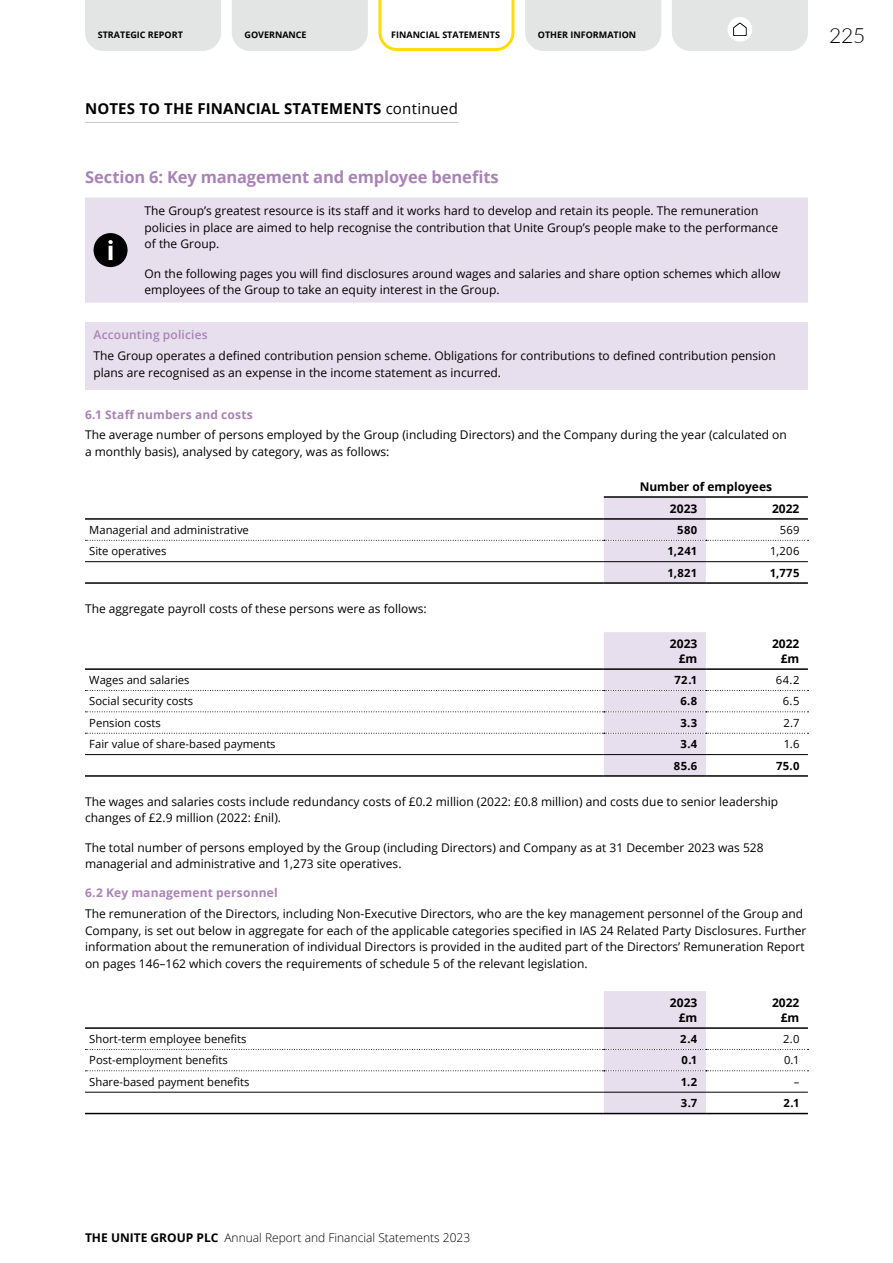
<style>
.page{position:relative;width:893px;height:1263px;background:#fff}
.page>*{position:absolute;margin:0;border:0;box-sizing:border-box;transform-origin:0 0}
.t1{font:300 21px "Lato";color:#000}
.t2{font:700 16.5px "Open Sans";letter-spacing:-.01em;color:#a983b6}
.t3{font:700 15px "Open Sans";letter-spacing:.01em;color:#000}
.t4{font:12px/16.5px "Open Sans";color:#000}
.t5{font:300 12px "Open Sans";color:#000}
.t6{font:700 12px/15px "Open Sans";color:#000;text-align:right}
.t7{font:700 12px "Open Sans";letter-spacing:.015em;color:#a983b6}
.t8{font:600 12px "Open Sans";letter-spacing:.015em;color:#a983b6}
.t9{font:11.25px "Open Sans";color:#000}
.t10{font:700 11.25px "Open Sans";letter-spacing:.035em;color:#000}
.t11{font:700 9px "Open Sans";color:#000}
.s1{font-weight:400}
.s2{font-weight:700}
</style>
<div class="page">
<div style="left:85px;top:198px;width:723px;height:105px;background:#e7dfed"></div>
<div style="left:94px;top:233px;width:34px;height:34px;background:#000;border-radius:50%"></div>
<svg style="left:108px;top:240px;width:5px;height:20px"></svg>
<div style="left:85px;top:322px;width:723px;height:67px;background:#e7dfed"></div>
<svg style="left:85px;top:497px;width:723px;height:85px"></svg>
<hr style="left:604px;top:518px;width:102px;height:2px;background:#000">
<hr style="left:706px;top:518px;width:102px;height:2px;background:#000">
<hr style="left:85px;top:518px;width:519px;height:2px;background:#000">
<hr style="left:85px;top:561px;width:519px;height:1px;background:#000">
<hr style="left:604px;top:561px;width:102px;height:1px;background:#000">
<hr style="left:706px;top:561px;width:102px;height:1px;background:#000">
<hr style="left:85px;top:582px;width:519px;height:2px;background:#000">
<hr style="left:604px;top:582px;width:102px;height:2px;background:#000">
<hr style="left:706px;top:582px;width:102px;height:2px;background:#000">
<hr style="left:604px;top:496px;width:102px;height:2px;background:#000">
<hr style="left:706px;top:496px;width:102px;height:2px;background:#000">
<svg style="left:85px;top:632px;width:723px;height:143px"></svg>
<hr style="left:85px;top:668px;width:519px;height:2px;background:#000">
<hr style="left:604px;top:668px;width:102px;height:2px;background:#000">
<hr style="left:706px;top:668px;width:102px;height:2px;background:#000">
<hr style="left:85px;top:754px;width:519px;height:1px;background:#000">
<hr style="left:604px;top:754px;width:102px;height:1px;background:#000">
<hr style="left:706px;top:754px;width:102px;height:1px;background:#000">
<hr style="left:85px;top:775px;width:519px;height:2px;background:#000">
<hr style="left:604px;top:775px;width:102px;height:2px;background:#000">
<hr style="left:706px;top:775px;width:102px;height:2px;background:#000">
<hr style="left:85px;top:1113px;width:519px;height:1px;background:#000">
<hr style="left:604px;top:1113px;width:102px;height:1px;background:#000">
<hr style="left:706px;top:1113px;width:102px;height:1px;background:#000">
<svg style="left:85px;top:991px;width:723px;height:122px"></svg>
<hr style="left:85px;top:1027px;width:519px;height:2px;background:#000">
<hr style="left:604px;top:1027px;width:102px;height:2px;background:#000">
<hr style="left:706px;top:1027px;width:102px;height:2px;background:#000">
<hr style="left:85px;top:122px;width:373px;height:1px;background:#c3c7ca">
<svg style="left:378px;top:0;width:137px;height:51px"></svg>
<div style="left:232px;top:0;width:136px;height:51px;background:#e3e4e4"></div>
<div style="left:85px;top:0;width:136px;height:51px;background:#e3e4e4"></div>
<div style="left:525px;top:0;width:136px;height:51px;background:#e3e4e4"></div>
<svg style="left:672px;top:0;width:136px;height:51px"></svg>
<p class="t11" style="left:98px;top:29px;width:87px">STRATEGIC REPORT</p>
<p class="t11" style="left:244px;top:29px;width:64px">GOVERNANCE</p>
<p class="t11" style="left:391px;top:29px;width:110px">FINANCIAL STATEMENTS</p>
<p class="t11" style="left:538px;top:29px;width:100px">OTHER INFORMATION</p>
<p class="t3" style="left:85px;top:97px;width:375px">NOTES TO THE FINANCIAL STATEMENTS <span class="s1">continued</span></p>
<h2 class="t2" style="left:85px;top:165px;width:415px">Section 6: Key management and employee benefits</h2>
<p class="t4" style="left:145px;top:202px;width:635px">The Group’s greatest resource is its staff and it works hard to develop and retain its people. The remuneration policies in place are aimed to help recognise the contribution that Unite Group’s people make to the performance of the Group.</p>
<p class="t4" style="left:145px;top:265px;width:638px">On the following pages you will find disclosures around wages and salaries and share option schemes which allow employees of the Group to take an equity interest in the Group.</p>
<p class="t8" style="left:94px;top:327px;width:116px">Accounting policies</p>
<p class="t4" style="left:94px;top:347px;width:684px">The Group operates a defined contribution pension scheme. Obligations for contributions to defined contribution pension plans are recognised as an expense in the income statement as incurred.</p>
<p class="t7" style="left:85px;top:406px;width:169px">6.1 Staff numbers and costs</p>
<p class="t4" style="left:85px;top:426px;width:703px">The average number of persons employed by the Group (including Directors) and the Company during the year (calculated on a monthly basis), analysed by category, was as follows:</p>
<p class="t6" style="left:670px;top:475px;width:104px;line-height:21.9px;text-align:left;text-indent:-30px">Number of employees<br>2023</p>
<p class="t6" style="left:772px;top:500px;width:29px">2022</p>
<p class="t9" style="left:89px;top:522px;width:161px">Managerial and administrative</p>
<p class="t10" style="left:677px;top:522px;width:22px">580</p>
<p class="t9" style="left:780px;top:522px;width:21px">569</p>
<p class="t9" style="left:89px;top:543px;width:79px">Site operatives</p>
<p class="t10" style="left:667px;top:543px;width:31px">1,241</p>
<p class="t9" style="left:770px;top:543px;width:31px">1,206</p>
<p class="t10" style="left:667px;top:565px;width:32px">1,821</p>
<p class="t10" style="left:770px;top:565px;width:31px">1,775</p>
<p class="t4" style="left:85px;top:600px;width:343px">The aggregate payroll costs of these persons were as follows:</p>
<p class="t6" style="left:670px;top:636px;width:29px">2023 £m</p>
<p class="t6" style="left:772px;top:636px;width:29px">2022 £m</p>
<p class="t9" style="left:89px;top:672px;width:102px">Wages and salaries</p>
<p class="t10" style="left:674px;top:672px;width:25px">72.1</p>
<p class="t9" style="left:776px;top:672px;width:25px">64.2</p>
<p class="t9" style="left:89px;top:694px;width:105px">Social security costs</p>
<p class="t10" style="left:680px;top:693px;width:18px">6.8</p>
<p class="t9" style="left:783px;top:694px;width:18px">6.5</p>
<p class="t9" style="left:89px;top:715px;width:73px">Pension costs</p>
<p class="t10" style="left:680px;top:715px;width:19px">3.3</p>
<p class="t9" style="left:783px;top:715px;width:17px">2.7</p>
<p class="t9" style="left:89px;top:736px;width:188px">Fair value of share-based payments</p>
<p class="t10" style="left:680px;top:736px;width:18px">3.4</p>
<p class="t9" style="left:784px;top:736px;width:17px">1.6</p>
<p class="t10" style="left:674px;top:757px;width:25px">85.6</p>
<p class="t10" style="left:776px;top:757px;width:25px">75.0</p>
<p class="t4" style="left:85px;top:793px;width:695px">The wages and salaries costs include redundancy costs of £0.2 million (2022: £0.8 million) and costs due to senior leadership changes of £2.9 million (2022: £nil).</p>
<p class="t4" style="left:85px;top:839px;width:680px">The total number of persons employed by the Group (including Directors) and Company as at 31 December 2023 was 528 managerial and administrative and 1,273 site operatives.</p>
<p class="t7" style="left:85px;top:885px;width:194px">6.2 Key management personnel</p>
<p class="t4" style="left:85px;top:905px;width:723px">The remuneration of the Directors, including Non-Executive Directors, who are the key management personnel of the Group and Company, is set out below in aggregate for each of the applicable categories specified in IAS 24 Related Party Disclosures. Further information about the remuneration of individual Directors is provided in the audited part of the Directors’ Remuneration Report on pages 146–162 which covers the requirements of schedule 5 of the relevant legislation.</p>
<p class="t6" style="left:670px;top:994px;width:29px">2023 £m</p>
<p class="t6" style="left:772px;top:994px;width:29px">2022 £m</p>
<p class="t9" style="left:89px;top:1031px;width:159px">Short-term employee benefits</p>
<p class="t10" style="left:680px;top:1031px;width:19px">2.4</p>
<p class="t9" style="left:783px;top:1031px;width:18px">2.0</p>
<p class="t9" style="left:89px;top:1053px;width:140px">Post-employment benefits</p>
<p class="t10" style="left:682px;top:1052px;width:17px">0.1</p>
<p class="t9" style="left:784px;top:1053px;width:17px">0.1</p>
<p class="t9" style="left:89px;top:1074px;width:162px">Share-based payment benefits</p>
<p class="t10" style="left:681px;top:1074px;width:18px">1.2</p>
<p class="t9" style="left:794px;top:1074px;width:7px">–</p>
<p class="t10" style="left:681px;top:1095px;width:18px">3.7</p>
<p class="t10" style="left:783px;top:1095px;width:18px">2.1</p>
<h1 class="t1" style="left:829px;top:20px;width:38px">225</h1>
<p class="t5" style="left:85px;top:1230px;width:387px"><span class="s2">THE UNITE GROUP PLC</span> Annual Report and Financial Statements 2023</p>
</div>
